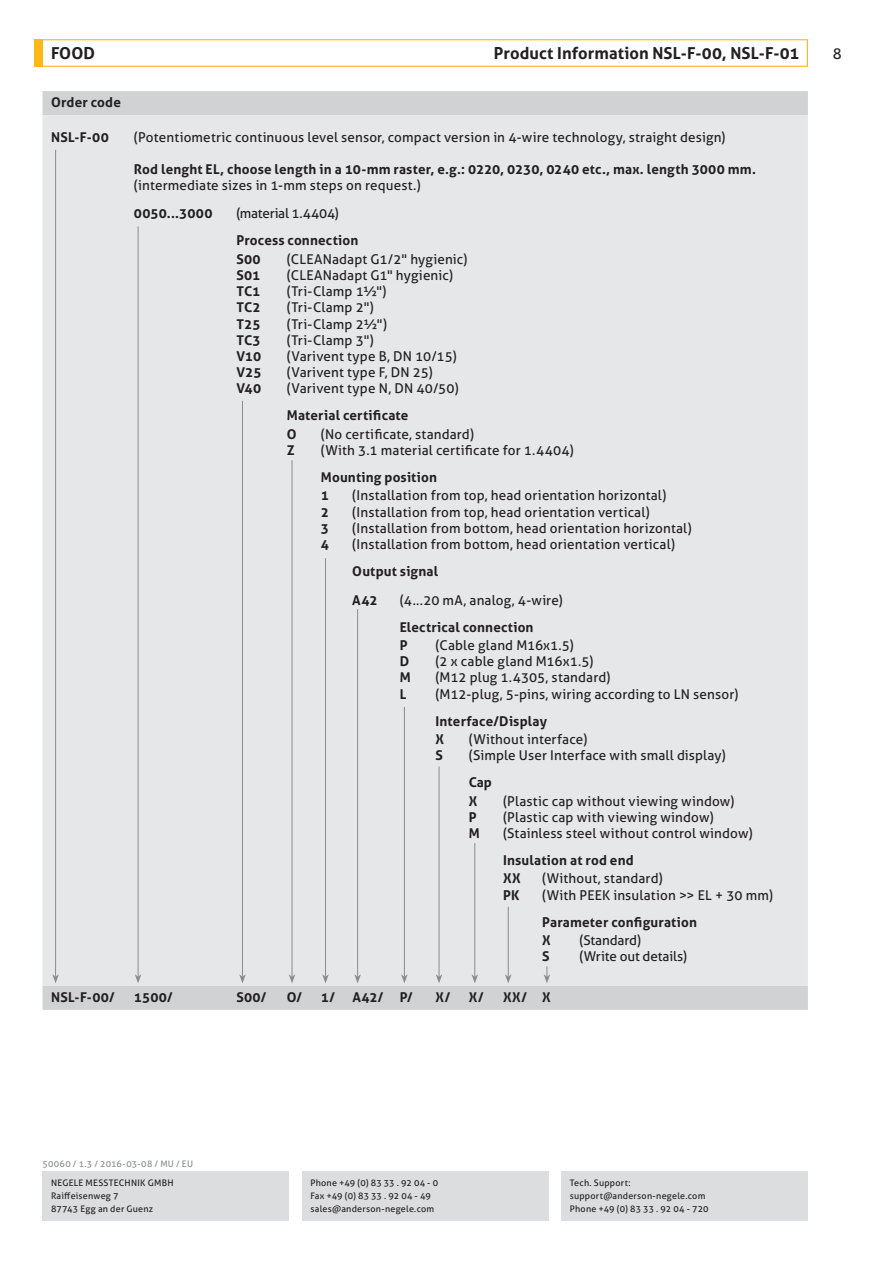
<style>
.page{position:relative;width:893px;height:1263px;background:#fff}
.page>*{position:absolute;margin:0;border:0;box-sizing:border-box;transform-origin:0 0}
.t1{font:700 16.5px "Aller";letter-spacing:.005em;color:#231f20}
.t2{font:15px "Aller";color:#231f20}
.t3{font:13.5px/16.2px "Aller";letter-spacing:.01em;color:#231f20}
.t4{font:700 13.5px/16.2px "Aller";letter-spacing:.015em;color:#231f20}
.t5{font:13.5px/16.2px "Aller";letter-spacing:-.01em;color:#231f20}
.t6{font:13.5px "Aller";letter-spacing:-.02em;color:#231f20}
.t7{font:9px/12.6px "Aller";letter-spacing:.025em;color:#231f20}
.t8{font:9px "Aller";letter-spacing:.025em;color:#8a8c8f}
</style>
<div class="page">
<div style="left:34px;top:39px;width:9px;height:28px;background:#fcb814"></div>
<div style="left:34px;top:39px;width:774px;height:28px;border:1px solid #fcb814"></div>
<div style="left:302px;top:1171px;width:247px;height:49px;background:#dcdddf"></div>
<div style="left:561px;top:1171px;width:247px;height:49px;background:#dcdddf"></div>
<div style="left:43px;top:1171px;width:246px;height:49px;background:#dcdddf"></div>
<div style="left:43px;top:91px;width:765px;height:919px;background:#d1d2d4"></div>
<div style="left:43px;top:115px;width:765px;height:870px;background:#e6e7e9"></div>
<hr style="left:439px;top:766px;width:1px;height:211px;background:#8a8c8f">
<svg style="left:436px;top:974px;width:6px;height:9px"></svg>
<hr style="left:404px;top:707px;width:1px;height:270px;background:#8a8c8f">
<svg style="left:401px;top:974px;width:7px;height:9px"></svg>
<hr style="left:325px;top:558px;width:1px;height:419px;background:#8a8c8f">
<svg style="left:322px;top:974px;width:7px;height:9px"></svg>
<hr style="left:292px;top:460px;width:1px;height:517px;background:#8a8c8f">
<svg style="left:289px;top:974px;width:6px;height:9px"></svg>
<hr style="left:475px;top:843px;width:1px;height:134px;background:#8a8c8f">
<svg style="left:471px;top:974px;width:7px;height:9px"></svg>
<hr style="left:508px;top:907px;width:1px;height:70px;background:#8a8c8f">
<svg style="left:505px;top:974px;width:7px;height:9px"></svg>
<svg style="left:544px;top:966px;width:6px;height:17px"></svg>
<hr style="left:357px;top:609px;width:1px;height:368px;background:#8a8c8f">
<svg style="left:354px;top:974px;width:7px;height:9px"></svg>
<hr style="left:138px;top:226px;width:1px;height:751px;background:#8a8c8f">
<svg style="left:135px;top:974px;width:6px;height:9px"></svg>
<hr style="left:55px;top:150px;width:1px;height:827px;background:#8a8c8f">
<svg style="left:52px;top:974px;width:7px;height:9px"></svg>
<hr style="left:242px;top:401px;width:1px;height:576px;background:#8a8c8f">
<svg style="left:239px;top:974px;width:7px;height:9px"></svg>
<p class="t1" style="left:494px;top:43px;width:307px">Product Information NSL-F-00, NSL-F-01</p>
<p class="t1" style="left:51px;top:43px;width:45px">FOOD</p>
<p class="t2" style="left:833px;top:44px;width:10px">8</p>
<p class="t4" style="left:51px;top:94px;width:71px">Order code</p>
<p class="t4" style="left:51px;top:129px;width:59px">NSL-F-00</p>
<p class="t3" style="left:134px;top:129px;width:593px">(Potentiometric continuous level sensor, compact version in 4-wire technology, straight design)</p>
<p class="t4" style="left:134px;top:161px;width:623px">Rod lenght EL, choose length in a 10-mm raster, e.g.: 0220, 0230, 0240 etc., max. length 3000 mm.</p>
<p class="t3" style="left:134px;top:177px;width:288px">(intermediate sizes in 1-mm steps on request.)</p>
<p class="t4" style="left:134px;top:205px;width:80px">0050...3000</p>
<p class="t6" style="left:236px;top:205px;width:104px">(material 1.4404)</p>
<p class="t4" style="left:236px;top:231px;width:124px;line-height:18.5px">Process connection<br>S00</p>
<p class="t4" style="left:236px;top:267px;width:27px;text-align:justify">S01<br>TC1<br>TC2<br>T25<br>TC3<br>V10<br>V25<br>V40</p>
<p class="t3" style="left:287px;top:251px;width:182px">(CLEANadapt G1/2" hygienic) (CLEANadapt G1" hygienic) (Tri-Clamp 1½")<br>(Tri-Clamp 2")<br>(Tri-Clamp 2½")<br>(Tri-Clamp 3")<br>(Varivent type B, DN 10/15) (Varivent type F, DN 25) (Varivent type N, DN 40/50)</p>
<p class="t4" style="left:287px;top:406px;width:123px;line-height:18.5px">Material certificate<br>O</p>
<p class="t4" style="left:287px;top:442px;width:9px">Z</p>
<p class="t3" style="left:321px;top:426px;width:255px">(No certificate, standard)<br>(With 3.1 material certificate for 1.4404)</p>
<p class="t4" style="left:321px;top:468px;width:118px;line-height:18.5px">Mounting position<br>1</p>
<p class="t4" style="left:321px;top:504px;width:10px;text-align:justify">2<br>3<br>4</p>
<p class="t3" style="left:352px;top:487px;width:341px">(Installation from top, head orientation horizontal) (Installation from top, head orientation vertical) (Installation from bottom, head orientation horizontal) (Installation from bottom, head orientation vertical)</p>
<p class="t4" style="left:352px;top:557px;width:87px;line-height:28.5px">Output signal<br>A42</p>
<p class="t3" style="left:400px;top:592px;width:165px">(4...20 mA, analog, 4-wire)</p>
<p class="t4" style="left:400px;top:617px;width:135px;line-height:18.5px">Electrical connection<br>P</p>
<p class="t4" style="left:400px;top:653px;width:13px;text-align:justify">D M L</p>
<p class="t3" style="left:435px;top:637px;width:304px">(Cable gland M16x1.5)<br>(2 x cable gland M16x1.5)<br>(M12 plug 1.4305, standard)<br>(M12-plug, 5-pins, wiring according to LN sensor)</p>
<p class="t4" style="left:435px;top:711px;width:113px;line-height:18.5px">Interface/Display<br>X</p>
<p class="t4" style="left:435px;top:747px;width:9px">S</p>
<p class="t3" style="left:469px;top:731px;width:259px">(Without interface)<br>(Simple User Interface with small display)</p>
<p class="t4" style="left:469px;top:773px;width:24px;line-height:18.5px">Cap<br>X</p>
<p class="t4" style="left:469px;top:809px;width:13px">P<br>M</p>
<p class="t3" style="left:503px;top:793px;width:251px">(Plastic cap without viewing window) (Plastic cap with viewing window) (Stainless steel without control window)</p>
<p class="t4" style="left:503px;top:851px;width:132px;line-height:18.5px">Insulation at rod end<br>XX</p>
<p class="t4" style="left:503px;top:887px;width:18px">PK</p>
<p class="t3" style="left:542px;top:870px;width:232px">(Without, standard)<br>(With PEEK insulation &gt;&gt; EL + 30 mm)</p>
<p class="t4" style="left:542px;top:912px;width:156px;line-height:18.5px">Parameter configuration<br>X</p>
<p class="t4" style="left:542px;top:948px;width:9px">S</p>
<p class="t5" style="left:579px;top:932px;width:109px">(Standard)<br>(Write out details)</p>
<p class="t4" style="left:51px;top:989px;width:65px">NSL-F-00/</p>
<p class="t4" style="left:134px;top:989px;width:40px">1500/</p>
<p class="t4" style="left:236px;top:989px;width:31px">S00/</p>
<p class="t4" style="left:287px;top:989px;width:17px">O/</p>
<p class="t4" style="left:321px;top:989px;width:16px">1/</p>
<p class="t4" style="left:352px;top:989px;width:62px">A42/ P/</p>
<p class="t4" style="left:435px;top:989px;width:16px">X/</p>
<p class="t4" style="left:469px;top:989px;width:16px">X/</p>
<p class="t4" style="left:503px;top:989px;width:49px">XX/ X</p>
<p class="t8" style="left:43px;top:1158px;width:152px">50060 / 1.3 / 2016-03-08 / MU / EU</p>
<p class="t7" style="left:51px;top:1177px;width:124px">NEGELE MESSTECHNIK GMBH<br>Raiffeisenweg 7<br>87743 Egg an der Guenz</p>
<p class="t7" style="left:310px;top:1177px;width:129px">Phone +49 (0) 83 33 . 92 04 - 0<br>Fax +49 (0) 83 33 . 92 04 - 49 sales@anderson-negele.com</p>
<p class="t7" style="left:570px;top:1177px;width:140px">Tech. Support: support@anderson-negele.com<br>Phone +49 (0) 83 33 . 92 04 - 720</p>
</div>
